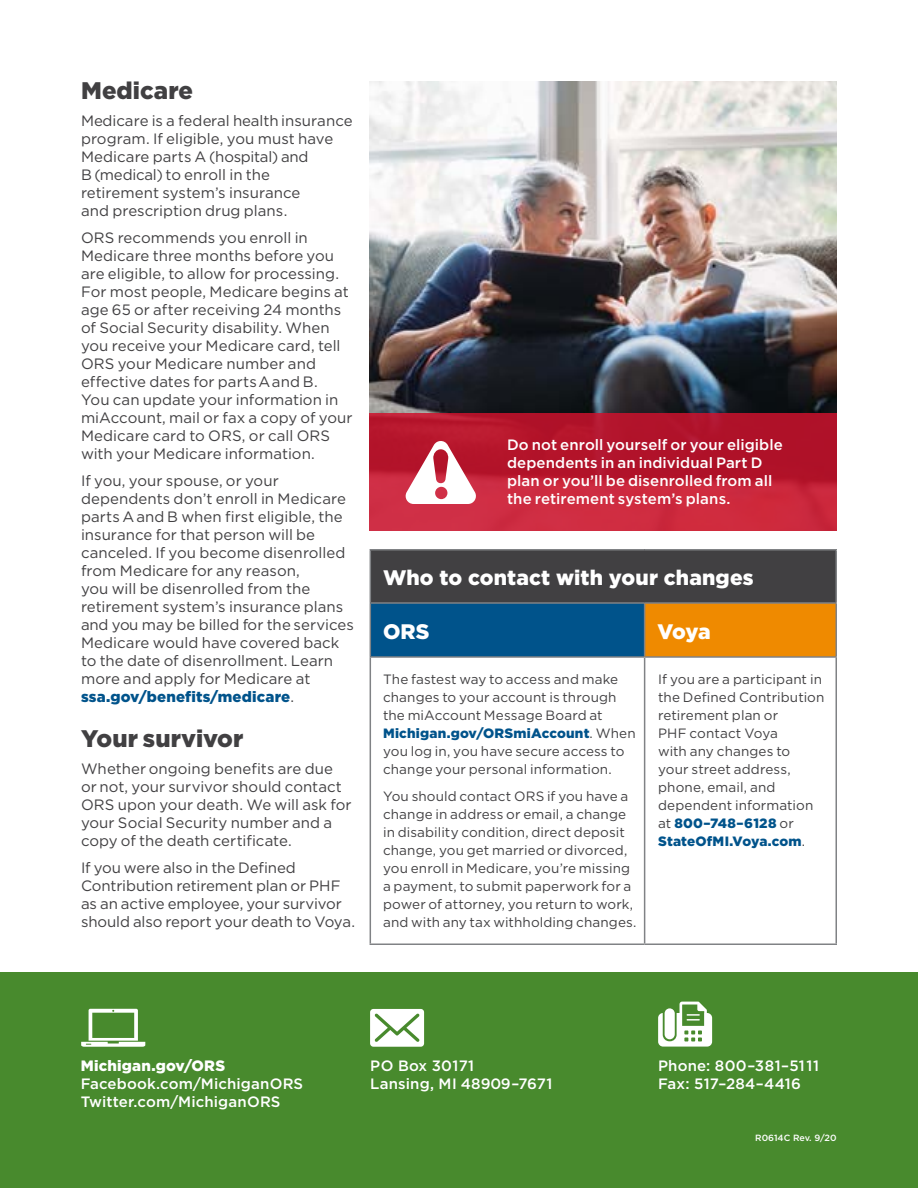
<style>
.page{position:relative;width:918px;height:1188px;background:#fff}
.page>*{position:absolute;margin:0;border:0;box-sizing:border-box;transform-origin:0 0}
.t1{font:900 24px "Gotham";letter-spacing:.005em;color:#414042}
.t2{font:900 21px "Gotham";letter-spacing:.005em;color:#fff}
.t3{font:15px/18px "Gotham";color:#414042}
.t4{font:500 15px/18px "Gotham";letter-spacing:.005em;color:#fff}
.t5{font:900 15px "Gotham";letter-spacing:.015em;color:#fff}
.t6{font:13.5px/18px "Gotham";letter-spacing:.01em;color:#414042}
.t7{font:500 9px "Gotham";color:#fff}
.s1{font-weight:900;color:#00538b}
</style>
<div class="page">
<div style="left:0;top:972px;width:918px;height:216px;background:#488a2d"></div>
<img style="left:370px;top:81px;width:467px;height:333px">
<svg style="left:370px;top:414px;width:467px;height:117px;background:#be1e34"></svg>
<svg style="left:370px;top:1009px;width:54px;height:38px;background:#e0ebdc"></svg>
<svg style="left:658px;top:1002px;width:54px;height:45px"></svg>
<svg style="left:81px;top:1009px;width:64px;height:38px"></svg>
<svg style="left:404px;top:440px;width:74px;height:64px"></svg>
<div style="left:370px;top:550px;width:466px;height:53px;background:#414042"></div>
<div style="left:370px;top:603px;width:275px;height:54px;background:#00538b"></div>
<div style="left:645px;top:603px;width:191px;height:54px;background:#ef8a00"></div>
<hr style="left:370px;top:549px;width:275px;height:1px;background:#808285">
<hr style="left:370px;top:550px;width:1px;height:52px;background:#808285">
<hr style="left:645px;top:549px;width:192px;height:1px;background:#808285">
<hr style="left:836px;top:550px;width:1px;height:52px;background:#808285">
<hr style="left:370px;top:658px;width:1px;height:286px;background:#808285">
<hr style="left:644px;top:658px;width:1px;height:286px;background:#808285">
<hr style="left:836px;top:658px;width:1px;height:286px;background:#808285">
<hr style="left:370px;top:944px;width:275px;height:1px;background:#808285">
<hr style="left:645px;top:944px;width:192px;height:1px;background:#808285">
<hr style="left:370px;top:602px;width:275px;height:2px;background:#808285">
<hr style="left:370px;top:604px;width:1px;height:52px;background:#808285">
<hr style="left:645px;top:602px;width:192px;height:2px;background:#808285">
<hr style="left:644px;top:604px;width:1px;height:52px;background:#808285">
<hr style="left:836px;top:604px;width:1px;height:52px;background:#808285">
<hr style="left:370px;top:656px;width:275px;height:2px;background:#808285">
<hr style="left:645px;top:656px;width:192px;height:2px;background:#808285">
<h1 class="t1" style="left:81px;top:77px;width:114px">Medicare</h1>
<p class="t3" style="left:81px;top:111px;width:273px">Medicare is a federal health insurance program. If eligible, you must have<br>Medicare parts A (hospital) and<br>B (medical) to enroll in the<br>retirement system’s insurance<br>and prescription drug plans.</p>
<p class="t3" style="left:81px;top:228px;width:273px">ORS recommends you enroll in Medicare three months before you are eligible, to allow for processing.<br>For most people, Medicare begins at age 65 or after receiving 24 months of Social Security disability. When you receive your Medicare card, tell ORS your Medicare number and effective dates for parts A and B.<br>You can update your information in miAccount, mail or fax a copy of your Medicare card to ORS, or call ORS with your Medicare information.</p>
<p class="t3" style="left:81px;top:471px;width:274px">If you, your spouse, or your dependents don’t enroll in Medicare parts A and B when first eligible, the insurance for that person will be canceled. If you become disenrolled from Medicare for any reason,<br>you will be disenrolled from the retirement system’s insurance plans and you may be billed for the services Medicare would have covered back to the date of disenrollment. Learn more and apply for Medicare at <span class="s1">ssa.gov/benefits/medicare</span>.</p>
<h1 class="t1" style="left:81px;top:725px;width:164px">Your survivor</h1>
<p class="t3" style="left:81px;top:759px;width:272px">Whether ongoing benefits are due or not, your survivor should contact ORS upon your death. We will ask for your Social Security number and a copy of the death certificate.</p>
<p class="t3" style="left:81px;top:858px;width:276px">If you were also in the Defined Contribution retirement plan or PHF as an active employee, your survivor should also report your death to Voya.</p>
<p class="t4" style="left:507px;top:435px;width:277px">Do not enroll yourself or your eligible dependents in an individual Part D plan or you’ll be disenrolled from all the retirement system’s plans.</p>
<h2 class="t2" style="left:383px;top:565px;width:372px">Who to contact with your changes</h2>
<h2 class="t2" style="left:383px;top:619px;width:48px">ORS</h2>
<h2 class="t2" style="left:657px;top:619px;width:55px">Voya</h2>
<p class="t6" style="left:383px;top:670px;width:254px">The fastest way to access and make changes to your account is through the miAccount Message Board at <span class="s1">Michigan.gov/ORSmiAccount</span>. When you log in, you have secure access to change your personal information.</p>
<p class="t6" style="left:383px;top:787px;width:255px">You should contact ORS if you have a change in address or email, a change in disability condition, direct deposit change, you get married or divorced, you enroll in Medicare, you’re missing a payment, to submit paperwork for a power of attorney, you return to work, and with any tax withholding changes.</p>
<p class="t6" style="left:658px;top:670px;width:168px">If you are a participant in the Defined Contribution retirement plan or<br>PHF contact Voya<br>with any changes to<br>your street address, phone, email, and dependent information at <span class="s1">800–748–6128</span> or<br><span class="s1">StateOfMI.Voya.com</span>.</p>
<p class="t5" style="left:81px;top:1057px;width:146px">Michigan.gov/ORS</p>
<p class="t4" style="left:370px;top:1056px;width:105px">PO Box 30171</p>
<p class="t4" style="left:658px;top:1056px;width:163px">Phone: 800–381–5111</p>
<p class="t4" style="left:81px;top:1074px;width:224px">Facebook.com/MichiganORS</p>
<p class="t4" style="left:370px;top:1074px;width:184px">Lansing, MI 48909–7671</p>
<p class="t4" style="left:658px;top:1074px;width:144px">Fax: 517–284–4416</p>
<p class="t4" style="left:81px;top:1092px;width:201px">Twitter.com/MichiganORS</p>
<p class="t7" style="left:755px;top:1132px;width:83px">R0614C Rev. 9/20</p>
</div>
